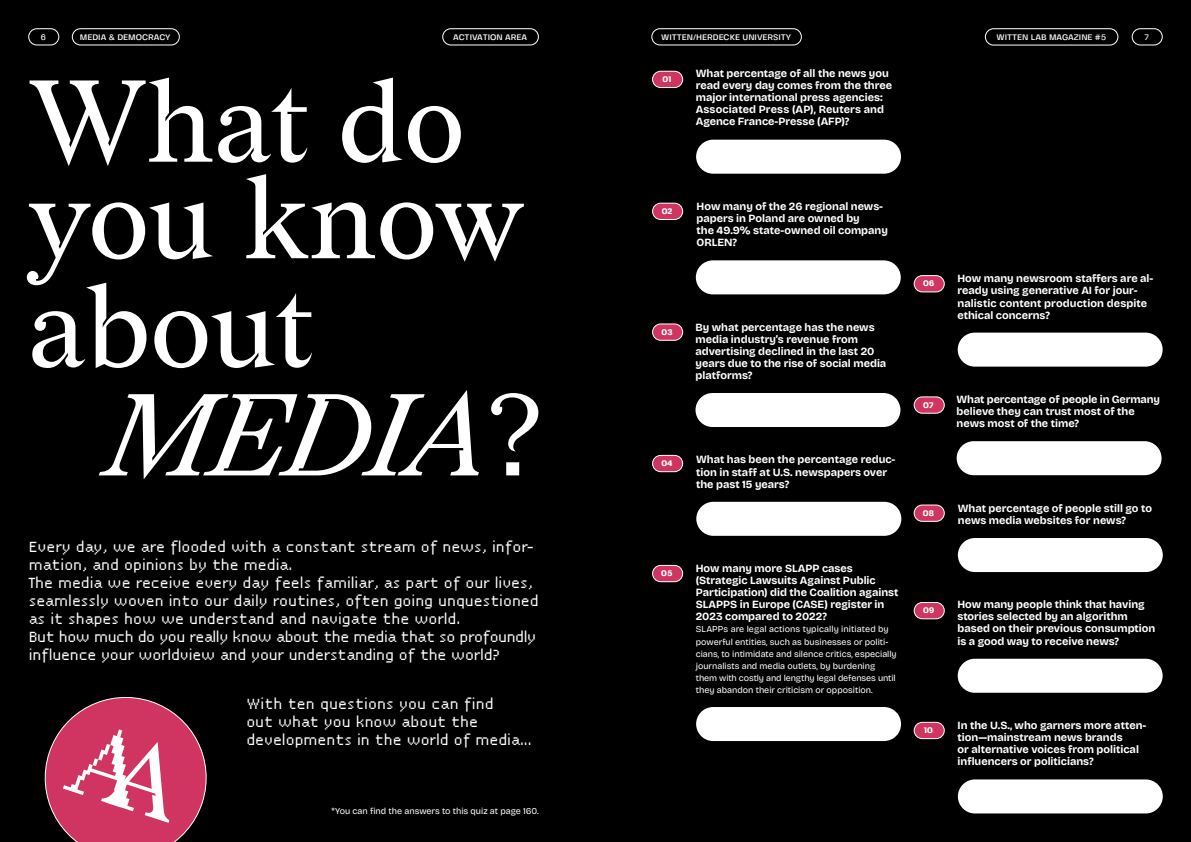
<style>
.page{position:relative;width:1191px;height:842px;background:#000}
.page>*{position:absolute;margin:0;border:0;box-sizing:border-box;transform-origin:0 0}
.t1{font:116px/96.5px "Redaction";color:#fff}
.t2{font:14px/18px "Fedra Eleven";color:#fff}
.t3{font:700 11px/12.1px "Bricolage Grotesque 24 pt";color:#fff}
.t4{font:9px/12.1px "Bricolage Grotesque 24 pt";color:#fff}
.t5{font:500 8px "Fivo Sans Modern";color:#fff}
.t6{font:800 8px "Fivo Sans Modern";letter-spacing:.03em;color:#fff}
.s1{font-style:italic}
</style>
<div class="page">
<div style="left:696px;top:140px;width:205px;height:34px;background:#fff;border-radius:17px"></div>
<div style="left:696px;top:260px;width:204px;height:34px;background:#fff;border-radius:17px"></div>
<div style="left:696px;top:502px;width:205px;height:34px;background:#fff;border-radius:17px"></div>
<div style="left:696px;top:707px;width:205px;height:34px;background:#fff;border-radius:17px"></div>
<div style="left:956px;top:441px;width:205px;height:34px;background:#fff;border-radius:17px"></div>
<div style="left:958px;top:538px;width:204px;height:34px;background:#fff;border-radius:17px"></div>
<div style="left:695px;top:393px;width:205px;height:34px;background:#fff;border-radius:17px"></div>
<div style="left:957px;top:659px;width:205px;height:34px;background:#fff;border-radius:17px"></div>
<div style="left:958px;top:779px;width:204px;height:34px;background:#fff;border-radius:17px"></div>
<div style="left:652px;top:71px;width:30px;height:17px;background:#d03461;border-radius:8px"></div>
<div style="left:652px;top:71px;width:31px;height:17px;border:1px solid #fff;border-radius:8px"></div>
<div style="left:652px;top:203px;width:30px;height:16px;background:#d03461;border-radius:8px"></div>
<div style="left:652px;top:203px;width:31px;height:17px;border:1px solid #fff;border-radius:8px"></div>
<div style="left:652px;top:324px;width:30px;height:16px;background:#d03461;border-radius:8px"></div>
<div style="left:652px;top:324px;width:31px;height:17px;border:1px solid #fff;border-radius:8px"></div>
<div style="left:652px;top:455px;width:30px;height:17px;background:#d03461;border-radius:8px"></div>
<div style="left:652px;top:455px;width:31px;height:17px;border:1px solid #fff;border-radius:8px"></div>
<div style="left:652px;top:565px;width:30px;height:17px;background:#d03461;border-radius:8px"></div>
<div style="left:652px;top:565px;width:31px;height:17px;border:1px solid #fff;border-radius:8px"></div>
<div style="left:914px;top:276px;width:30px;height:16px;background:#d03461;border-radius:8px"></div>
<div style="left:913px;top:275px;width:31px;height:17px;border:1px solid #fff;border-radius:8px"></div>
<div style="left:914px;top:397px;width:30px;height:16px;background:#d03461;border-radius:8px"></div>
<div style="left:913px;top:396px;width:31px;height:18px;border:1px solid #fff;border-radius:8px"></div>
<div style="left:914px;top:505px;width:30px;height:16px;background:#d03461;border-radius:8px"></div>
<div style="left:913px;top:505px;width:31px;height:17px;border:1px solid #fff;border-radius:8px"></div>
<div style="left:914px;top:602px;width:30px;height:17px;background:#d03461;border-radius:8px"></div>
<div style="left:913px;top:602px;width:31px;height:17px;border:1px solid #fff;border-radius:8px"></div>
<div style="left:914px;top:722px;width:30px;height:17px;background:#d03461;border-radius:8px"></div>
<div style="left:913px;top:722px;width:31px;height:17px;border:1px solid #fff;border-radius:8px"></div>
<div style="left:957px;top:333px;width:205px;height:34px;background:#fff;border-radius:17px"></div>
<div style="left:1131px;top:28px;width:31px;height:17px;border:1px solid #fff;border-radius:8px"></div>
<div style="left:28px;top:28px;width:31px;height:17px;border:1px solid #fff;border-radius:8px"></div>
<div style="left:442px;top:28px;width:97px;height:17px;border:1px solid #fff;border-radius:8px"></div>
<div style="left:985px;top:28px;width:133px;height:17px;border:1px solid #fff;border-radius:8px"></div>
<div style="left:651px;top:28px;width:150px;height:17px;border:1px solid #fff;border-radius:8px"></div>
<div style="left:72px;top:28px;width:108px;height:17px;border:1px solid #fff;border-radius:8px"></div>
<svg style="left:44px;top:697px;width:163px;height:145px"></svg>
<p class="t5" style="left:41px;top:32px;width:7px">6</p>
<p class="t5" style="left:80px;top:32px;width:92px">MEDIA &amp; DEMOCRACY</p>
<p class="t5" style="left:453px;top:32px;width:76px">ACTIVATION AREA</p>
<p class="t5" style="left:661px;top:32px;width:132px">WITTEN/HERDECKE UNIVERSITY</p>
<p class="t5" style="left:996px;top:32px;width:111px">WITTEN LAB MAGAZINE #5</p>
<p class="t5" style="left:1144px;top:32px;width:6px">7</p>
<h1 class="t1" style="left:28px;top:73px;width:498px">What do you know</h1>
<h1 class="t1" style="left:107px;top:272px;width:434px;line-height:108.6px;text-indent:-78px">about<br><span class="s1">MEDIA</span>?</h1>
<p class="t2" style="left:29px;top:538px;width:511px">Every day, we are flooded with a constant stream of news, infor&shy;mation, and opinions by the media.<br>The media we receive every day feels familiar, as part of our lives, seamlessly woven into our daily routines, often going unquestioned as it shapes how we understand and navigate the world.<br>But how much do you really know about the media that so profoundly influence your worldview and your understanding of the world?</p>
<p class="t2" style="left:246px;top:694px;width:287px">With ten questions you can find<br>out what you know about the developments in the world of media...</p>
<p class="t4" style="left:331px;top:804px;width:209px">*You can find the answers to this quiz at page 160.</p>
<p class="t6" style="left:662px;top:74px;width:10px">01</p>
<p class="t3" style="left:696px;top:67px;width:198px">What percentage of all the news you read every day comes from the three major international press agencies:<br>Associated Press (AP), Reuters and Agence France-Presse (AFP)?</p>
<p class="t6" style="left:662px;top:206px;width:12px">02</p>
<p class="t3" style="left:696px;top:200px;width:193px">How many of the 26 regional news&shy;papers in Poland are owned by<br>the 49.9% state-owned oil company<br>ORLEN?</p>
<p class="t6" style="left:661px;top:327px;width:13px">03</p>
<p class="t3" style="left:695px;top:320px;width:192px">By what percentage has the news media industry’s revenue from advertising declined in the last 20 years due to the rise of social media platforms?</p>
<p class="t6" style="left:661px;top:459px;width:12px">04</p>
<p class="t3" style="left:696px;top:453px;width:201px">What has been the percentage reduc&shy;tion in staff at U.S. newspapers over the past 15 years?</p>
<p class="t6" style="left:661px;top:569px;width:13px">05</p>
<p class="t3" style="left:696px;top:562px;width:204px">How many more SLAPP cases (Strategic Lawsuits Against Public<br>Participation) did the Coalition against<br>SLAPPS in Europe (CASE) register in<br>2023 compared to 2022?</p>
<p class="t4" style="left:696px;top:623px;width:202px">SLAPPs are legal actions typically initiated by powerful entities, such as businesses or politi&shy;cians, to intimidate and silence critics, especially journalists and media outlets, by burdening them with costly and lengthy legal defenses until they abandon their criticism or opposition.</p>
<p class="t6" style="left:923px;top:279px;width:13px">06</p>
<p class="t3" style="left:957px;top:272px;width:197px">How many newsroom staffers are al&shy;ready using generative AI for jour&shy;nalistic content production despite ethical concerns?</p>
<p class="t6" style="left:923px;top:400px;width:12px">07</p>
<p class="t3" style="left:956px;top:393px;width:205px">What percentage of people in Germany believe they can trust most of the news most of the time?</p>
<p class="t6" style="left:923px;top:508px;width:13px">08</p>
<p class="t3" style="left:958px;top:501px;width:196px">What percentage of people still go to news media websites for news?</p>
<p class="t6" style="left:923px;top:606px;width:13px">09</p>
<p class="t3" style="left:957px;top:598px;width:199px">How many people think that having stories selected by an algorithm based on their previous consumption is a good way to receive news?</p>
<p class="t6" style="left:924px;top:725px;width:10px">10</p>
<p class="t3" style="left:957px;top:719px;width:190px">In the U.S., who garners more atten&shy;tion—mainstream news brands<br>or alternative voices from political influencers or politicians?</p>
</div>
